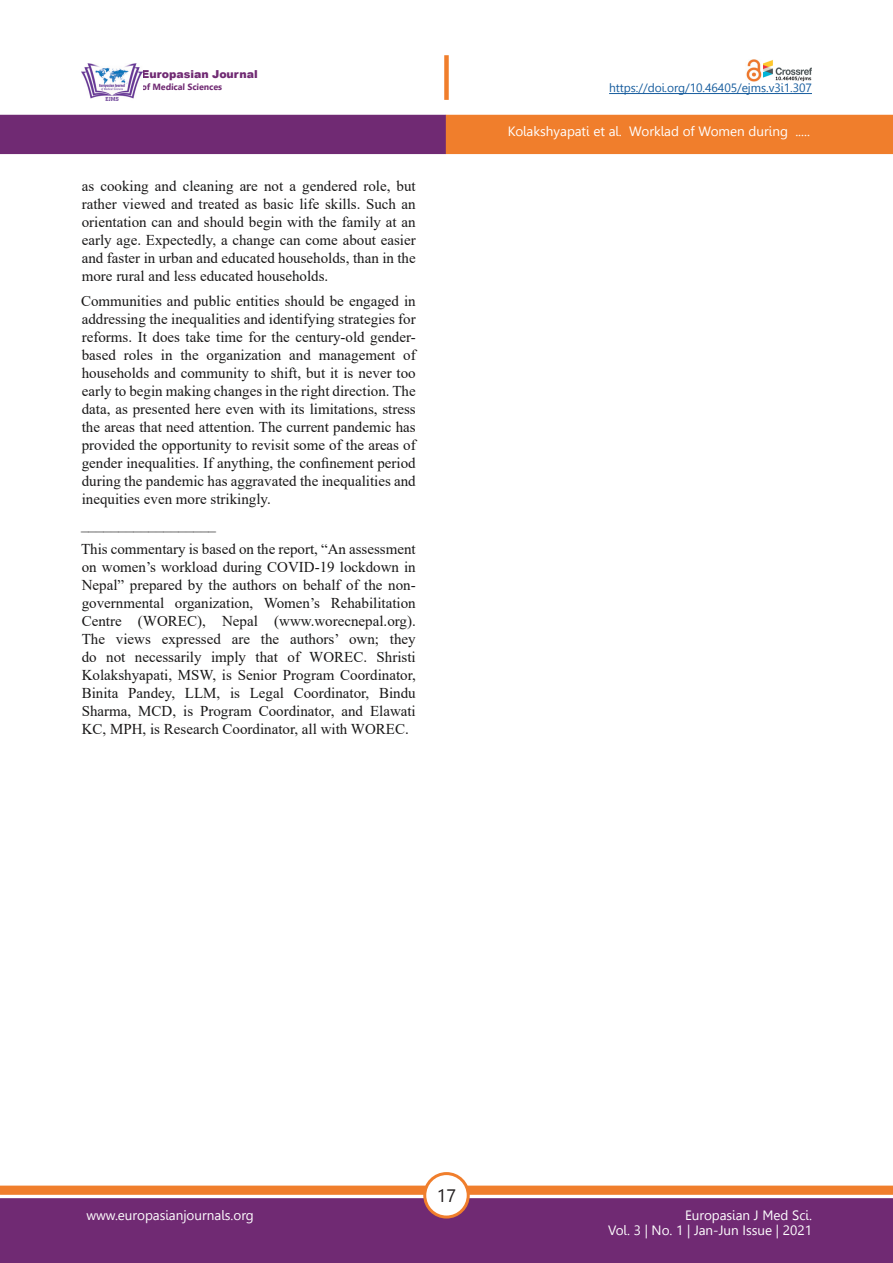
<style>
.page{position:relative;width:893px;height:1263px;background:#fff}
.page>*{position:absolute;margin:0;border:0;box-sizing:border-box;transform-origin:0 0}
.t1{font:18px "Leelawadee";color:#231f20}
.t2{font:15px/18px "Times New Roman";color:#181717;text-align:justify}
.t3{font:13.5px/15px "Leelawadee";color:#fff;text-align:right}
.t4{font:12px "Leelawadee";letter-spacing:-.005em;color:#175d9e}
.t5{font:900 10.95px "Arial";color:#702a73}
.t6{font:700 9px "Leelawadee UI";color:#702a73}
</style>
<div class="page">
<div style="left:0;top:1198px;width:893px;height:65px;background:#702a73;border:2px solid #702a73"></div>
<div style="left:0;top:1185px;width:893px;height:10px;background:#f07e2c;border:1px solid #f07e2c"></div>
<div style="left:425px;top:1173px;width:43px;height:44px;background:#fff;border-radius:50%"></div>
<div style="left:423px;top:1172px;width:47px;height:46px;border:3px solid #f07e2c;border-radius:50%"></div>
<div style="left:0;top:115px;width:446px;height:39px;background:#702a73"></div>
<div style="left:446px;top:115px;width:447px;height:39px;background:#f07e2c"></div>
<div style="left:444px;top:55px;width:5px;height:45px;background:#f07e2c"></div>
<hr style="left:609px;top:93px;width:203px;height:1px;background:#175d9e">
<img style="left:746px;top:60px;width:66px;height:21px">
<img style="left:81px;top:63px;width:61px;height:37px">
<p class="t5" style="left:141px;top:66px;width:118px">Europasian Journal</p>
<p class="t6" style="left:141px;top:80px;width:82px">of Medical Sciences</p>
<p class="t4" style="left:609px;top:81px;width:204px">https://doi.org/10.46405/ejms.v3i1.307</p>
<p class="t2" style="left:82px;top:177px;width:336px">as cooking and cleaning are not a gendered role, but rather viewed and treated as basic life skills. Such an orientation can and should begin with the family at an early age. Expectedly, a change can come about easier and faster in urban and educated households, than in the more rural and less educated households.</p>
<p class="t2" style="left:81px;top:292px;width:336px">Communities and public entities should be engaged in addressing the inequalities and identifying strategies for reforms. It does take time for the century-old gender&shy;based roles in the organization and management of households and community to shift, but it is never too early to begin making changes in the right direction. The data, as presented here even with its limitations, stress the areas that need attention. The current pandemic has provided the opportunity to revisit some of the areas of gender inequalities. If anything, the confinement period during the pandemic has aggravated the inequalities and inequities even more strikingly.</p>
<p class="t2" style="left:81px;top:514px;width:136px">__________________</p>
<p class="t2" style="left:81px;top:539px;width:336px">This commentary is based on the report, “An assessment on women’s workload during COVID-19 lockdown in Nepal” prepared by the authors on behalf of the non&shy;governmental organization, Women’s Rehabilitation Centre (WOREC), Nepal (www.worecnepal.org).<br>The views expressed are the authors’ own; they do not necessarily imply that of WOREC. Shristi Kolakshyapati, MSW, is Senior Program Coordinator, Binita Pandey, LLM, is Legal Coordinator, Bindu Sharma, MCD, is Program Coordinator, and Elawati KC, MPH, is Research Coordinator, all with WOREC.</p>
<p class="t3" style="left:508px;top:124px;width:304px">Kolakshyapati et al. Worklad of Women during .....</p>
<p class="t1" style="left:437px;top:1185px;width:21px">17</p>
<p class="t3" style="left:86px;top:1208px;width:169px">www.europasianjournals.org</p>
<p class="t3" style="left:608px;top:1208px;width:205px">Europasian J Med Sci.<br>Vol. 3 | No. 1 | Jan-Jun Issue | 2021</p>
</div>
